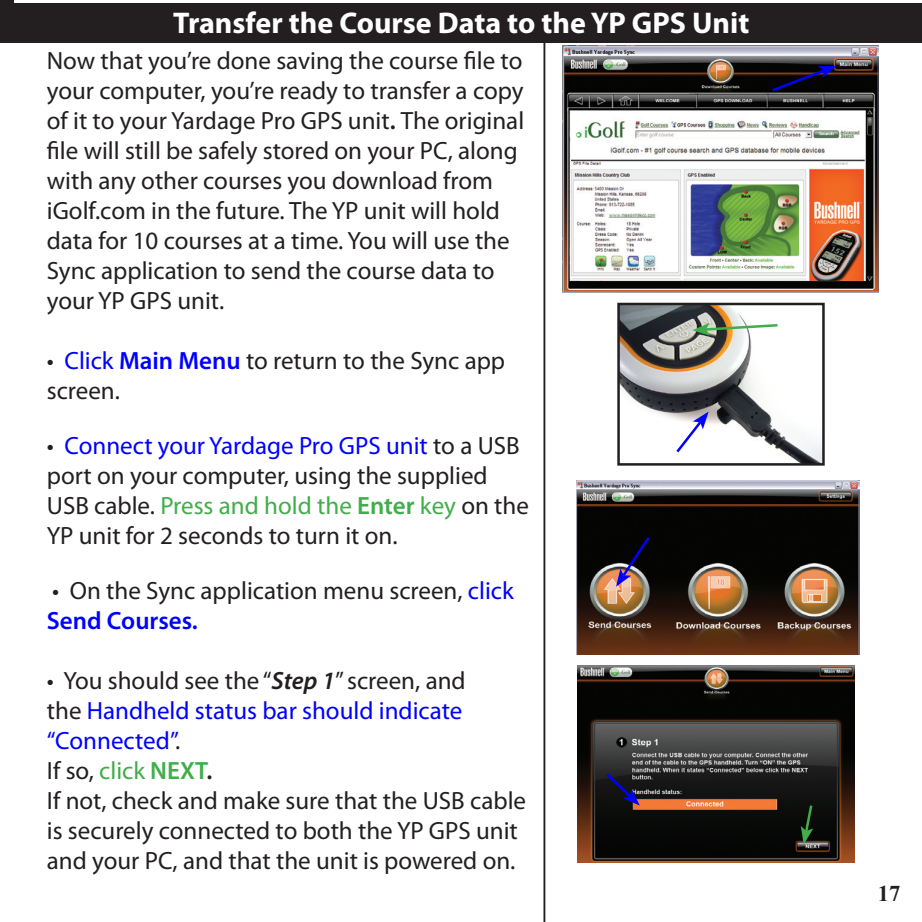
<style>
.page{position:relative;width:922px;height:922px;background:#fff}
.page>*{position:absolute;margin:0;border:0;box-sizing:border-box;transform-origin:0 0}
.t1{font:700 30px "Myriad Pro";color:#fff}
.t2{font:25px/30px "Myriad Pro";color:#231f20}
.t3{font:25px/30px "Myriad Pro";color:#00f}
.t4{font:700 22.5px "Times New Roman";color:#231f20}
.s1{font-weight:600}
.s2{color:#00f}
.s3{font-weight:600;color:#00f}
.s4{color:#40ae49}
.s5{font-weight:600;color:#40ae49}
.s6{color:#231f20}
.s7{font-weight:600;font-style:italic;color:#231f20}
</style>
<div class="page">
<div style="left:0;top:0;width:14px;height:40px;background:#231f20"></div>
<div style="left:0;top:3px;width:921px;height:40px;background:#231f20"></div>
<img style="left:562px;top:45px;width:316px;height:248px">
<svg style="left:769px;top:66px;width:67px;height:27px;background:#0d0a25"></svg>
<img style="left:620px;top:305px;width:201px;height:157px">
<div style="left:617px;top:302px;width:207px;height:163px;border:2px solid #231f20"></div>
<svg style="left:673px;top:411px;width:35px;height:44px"></svg>
<svg style="left:692px;top:322px;width:87px;height:13px"></svg>
<img style="left:576px;top:480px;width:283px;height:174px">
<svg style="left:616px;top:534px;width:35px;height:52px;background:#352c3f"></svg>
<img style="left:577px;top:665px;width:277px;height:197px">
<svg style="left:603px;top:770px;width:36px;height:35px"></svg>
<svg style="left:800px;top:802px;width:13px;height:42px"></svg>
<hr style="left:543px;top:39px;width:2px;height:882px;background:#231f20">
<p class="t1" style="left:173px;top:4px;width:577px">Transfer the Course Data to the YP GPS Unit</p>
<p class="t2" style="left:47px;top:45px;width:479px">Now that you’re done saving the course file to your computer, you’re ready to transfer a copy of it to your Yardage Pro GPS unit<span class="s1">.</span> The original file will still be safely stored on your PC, along with any other courses you download from iGolf.com in the future. The YP unit will hold data for 10 courses at a time. You will use the Sync application to send the course data to your YP GPS unit.</p>
<p class="t2" style="left:47px;top:345px;width:459px">• <span class="s2">Click</span> <span class="s3">Main Menu</span> to return to the Sync app screen.</p>
<p class="t2" style="left:47px;top:430px;width:483px">• <span class="s2">Connect your Yardage Pro GPS unit</span> to a USB port on your computer, using the supplied USB cable. <span class="s4">Press and hold the</span> <span class="s5">Enter</span> <span class="s4">key</span> on the YP unit for 2 seconds to turn it on.</p>
<p class="t2" style="left:47px;top:575px;width:468px">• On the Sync application menu screen, <span class="s2">click<br></span><span class="s3">Send Courses.</span></p>
<p class="t3" style="left:47px;top:665px;width:420px"><span class="s6">• You should see the “</span><span class="s7">Step 1</span><span class="s6">” screen, and the</span> Handheld status bar should indicate “Connected”<span class="s6">.</span></p>
<p class="t2" style="left:47px;top:755px;width:167px">If so, <span class="s4">click</span> <span class="s5">NEXT</span><span class="s1">.</span></p>
<p class="t2" style="left:47px;top:785px;width:480px">If not, check and make sure that the USB cable is securely connected to both the YP GPS unit and your PC, and that the unit is powered on.</p>
<p class="t4" style="left:877px;top:877px;width:24px">17</p>
</div>
